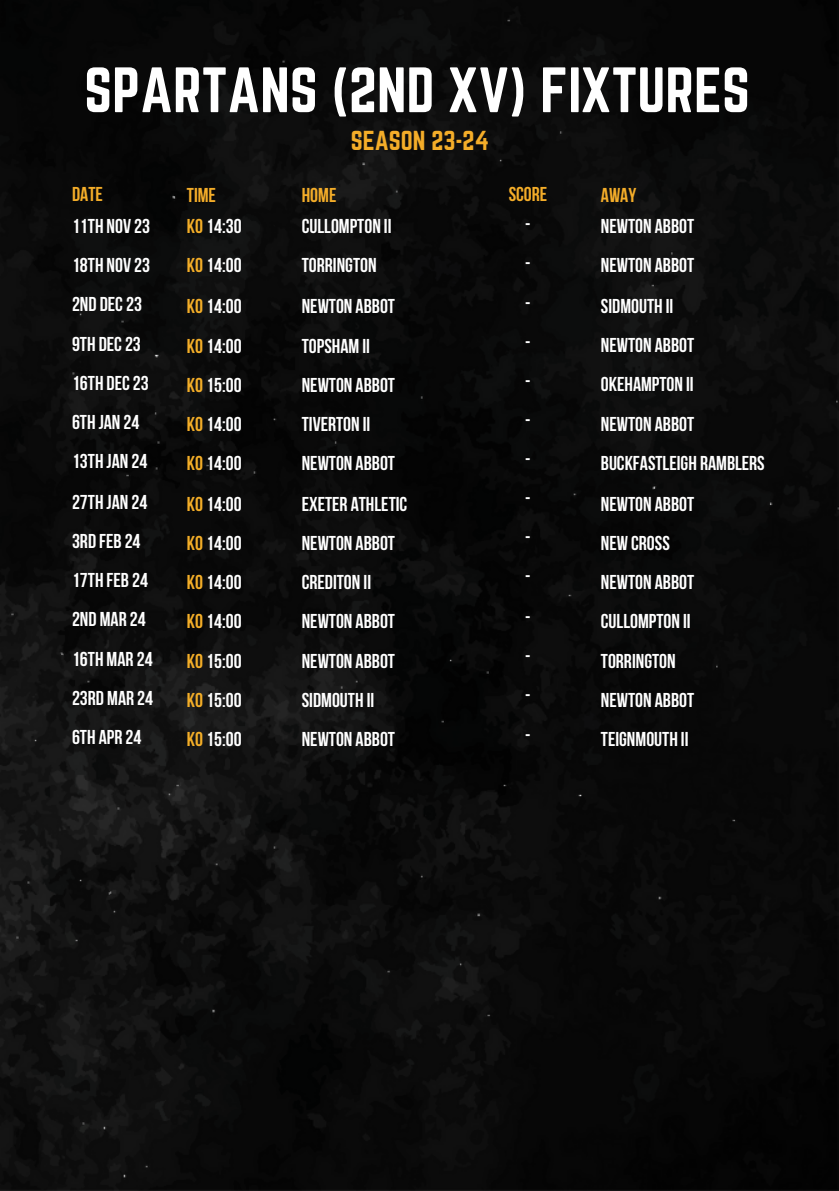
<style>
.page{position:relative;width:839px;height:1191px;background:#fff}
.page>*{position:absolute;margin:0;border:0;box-sizing:border-box;transform-origin:0 0}
.t1{font:56px "Norwester";color:#fff}
.t2{font:24px "Norwester";color:#f4ad29}
.t3{font:700 20px/39.6px "Bebas Neue";color:#fff;text-align:justify}
.t4{font:700 20px/30px "Bebas Neue";color:#f4ad29;text-align:center}
.s1{color:#fff}
.s2{color:#f4ad29}
.s3{color:#f4ae28}
</style>
<div class="page">
<img style="left:0;top:0;width:838px;height:1191px">
<h1 class="t1" style="left:84px;top:56px;width:667px">SPARTANS (2ND XV) FIXTURES</h1>
<h1 class="t2" style="left:351px;top:126px;width:140px">SEASON 23-24</h1>
<p class="t4" style="left:72px;top:181px;width:32px">DATE</p>
<p class="t3" style="left:72px;top:208px;width:80px">11TH NOV 23</p>
<p class="t3" style="left:72px;top:247px;width:80px">18TH NOV 23</p>
<p class="t3" style="left:72px;top:286px;width:71px">2ND DEC23</p>
<p class="t3" style="left:72px;top:326px;width:70px">9TH DEC23</p>
<p class="t3" style="left:72px;top:365px;width:78px">16TH DEC23</p>
<p class="t3" style="left:72px;top:404px;width:69px">6TH JAN 24</p>
<p class="t3" style="left:72px;top:443px;width:77px">13TH JAN 24</p>
<p class="t3" style="left:72px;top:484px;width:77px">27TH JAN 24</p>
<p class="t3" style="left:72px;top:523px;width:70px">3RD FEB 24</p>
<p class="t3" style="left:72px;top:562px;width:77px">17TH FEB 24</p>
<p class="t3" style="left:72px;top:601px;width:75px">2ND MAR 24</p>
<p class="t3" style="left:72px;top:641px;width:82px">16TH MAR 24</p>
<p class="t3" style="left:72px;top:680px;width:83px">23RD MAR 24</p>
<p class="t3" style="left:72px;top:719px;width:71px">6TH APR 24</p>
<h2 class="t4" style="left:508px;top:181px;width:40px">SCORE <span class="s1">-</span></h2>
<h2 class="t3" style="left:525px;top:245px;width:7px">- - - - - - - - - - - - -</h2>
<p class="t4" style="left:601px;top:182px;width:37px">AWAY</p>
<p class="t3" style="left:601px;top:208px;width:95px">NEWTON ABBOT</p>
<p class="t3" style="left:601px;top:247px;width:95px">NEWTON ABBOT</p>
<p class="t3" style="left:601px;top:288px;width:74px">SIDMOUTH II</p>
<p class="t3" style="left:601px;top:327px;width:95px">NEWTON ABBOT</p>
<p class="t3" style="left:601px;top:366px;width:94px">OKEHAMPTON II</p>
<p class="t3" style="left:601px;top:406px;width:95px">NEWTON ABBOT</p>
<p class="t3" style="left:601px;top:445px;width:165px">BUCKFASTLEIGH RAMBLERS</p>
<p class="t3" style="left:601px;top:486px;width:95px">NEWTON ABBOT</p>
<p class="t3" style="left:601px;top:525px;width:70px">NEW CROSS</p>
<p class="t3" style="left:601px;top:564px;width:95px">NEWTON ABBOT</p>
<p class="t3" style="left:601px;top:603px;width:91px">CULLOMPTON II</p>
<p class="t3" style="left:601px;top:643px;width:76px">TORRINGTON</p>
<p class="t3" style="left:601px;top:682px;width:95px">NEWTON ABBOT</p>
<p class="t3" style="left:601px;top:721px;width:89px">TEIGNMOUTH II</p>
<p class="t4" style="left:302px;top:182px;width:36px">HOME</p>
<p class="t3" style="left:302px;top:209px;width:91px">CULLOMPTON II</p>
<p class="t3" style="left:302px;top:248px;width:76px">TORRINGTON</p>
<p class="t3" style="left:302px;top:288px;width:95px">NEWTON ABBOT</p>
<p class="t3" style="left:302px;top:329px;width:70px">TOPSHAM II</p>
<p class="t3" style="left:302px;top:368px;width:95px">NEWTON ABBOT</p>
<p class="t3" style="left:302px;top:407px;width:70px">TIVERTON II</p>
<p class="t3" style="left:302px;top:446px;width:95px">NEWTON ABBOT</p>
<p class="t3" style="left:302px;top:486px;width:107px">EXETER ATHLETIC</p>
<p class="t3" style="left:302px;top:525px;width:95px">NEWTON ABBOT</p>
<p class="t3" style="left:302px;top:564px;width:71px">CREDITON II</p>
<p class="t3" style="left:302px;top:603px;width:95px">NEWTON ABBOT</p>
<p class="t3" style="left:302px;top:644px;width:95px">NEWTON ABBOT</p>
<p class="t3" style="left:302px;top:683px;width:74px">SIDMOUTH II</p>
<p class="t3" style="left:302px;top:722px;width:95px">NEWTON ABBOT</p>
<h2 class="t3" style="left:187px;top:181px;width:56px;line-height:31.6px"><span class="s2">TIME<br></span><span class="s3">KO</span> 14:30</h2>
<h2 class="t3" style="left:187px;top:247px;width:56px"><span class="s3">KO</span> 14:00<br><span class="s3">KO</span> 14:00<br><span class="s3">KO</span> 14:00<br><span class="s3">KO</span> 15:00<br><span class="s3">KO</span> 14:00<br><span class="s3">KO</span> 14:00<br><span class="s3">KO</span> 14:00<br><span class="s3">KO</span> 14:00<br><span class="s3">KO</span> 14:00<br><span class="s3">KO</span> 14:00<br><span class="s3">KO</span> 15:00<br><span class="s3">KO</span> 15:00<br><span class="s3">KO</span> 15:00</h2>
</div>
